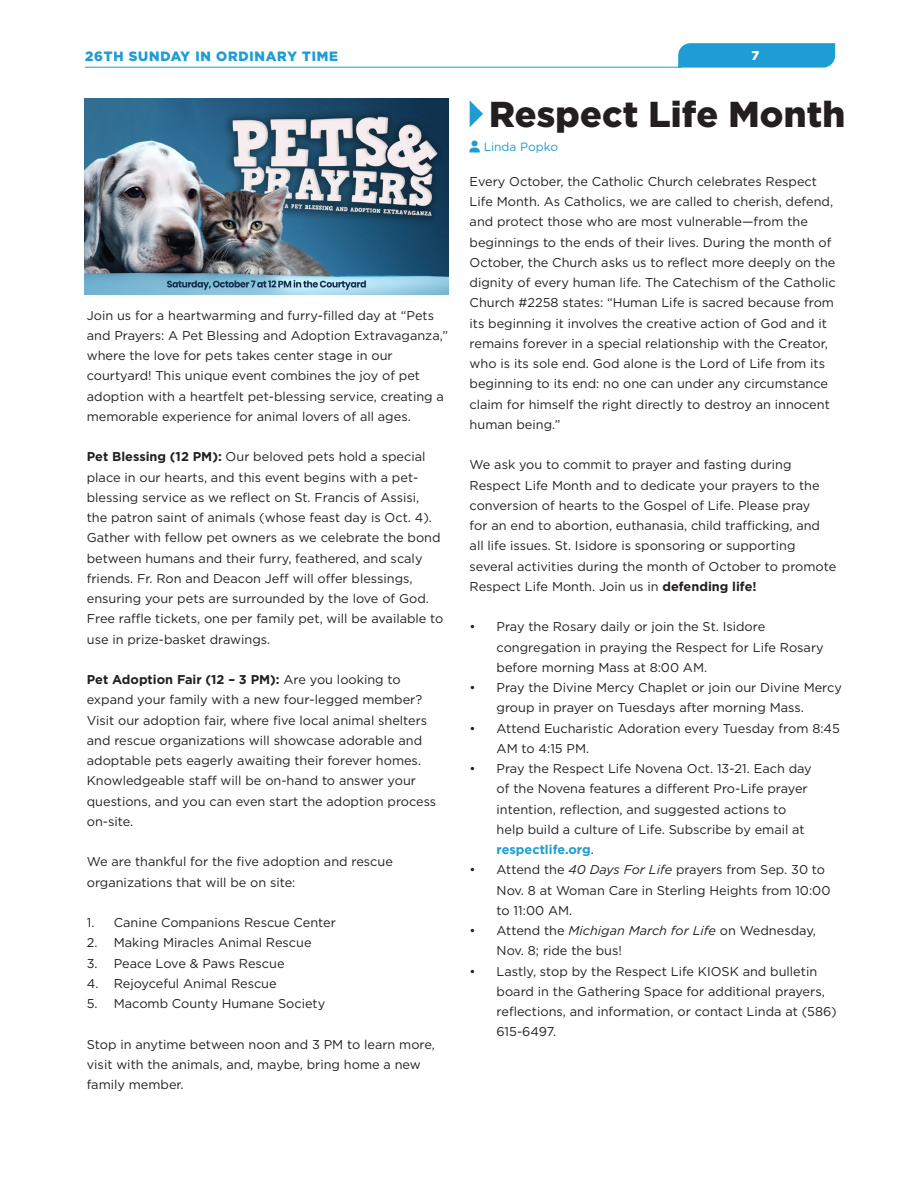
<style>
.page{position:relative;width:918px;height:1188px;background:#fff}
.page>*{position:absolute;margin:0;border:0;box-sizing:border-box;transform-origin:0 0}
.t1{font:900 36px "Gotham";letter-spacing:.005em;color:#231f20}
.t2{font:900 13.5px "Gotham";color:#1d9dd3}
.t3{font:12.75px/20.2px "Gotham";color:#231f20}
.t4{font:900 12.75px "Gotham";color:#fff}
.t5{font:12px "Gotham";color:#1d9dd3}
.s1{font-weight:700}
.s2{font-weight:700;color:#1d9dd3}
.s3{font-style:italic}
</style>
<div class="page">
<hr style="left:85px;top:67px;width:596px;height:1px;background:#1d9dd3">
<svg style="left:678px;top:43px;width:157px;height:25px;background:#26a1d4"></svg>
<img style="left:84px;top:99px;width:364px;height:195px">
<svg style="left:470px;top:101px;width:13px;height:26px"></svg>
<p class="t2" style="left:85px;top:47px;width:255px">26TH SUNDAY IN ORDINARY TIME</p>
<p class="t4" style="left:752px;top:46px;width:9px">7</p>
<p class="t3" style="left:87px;top:305px;width:363px">Join us for a heartwarming and furry-filled day at “Pets and Prayers: A Pet Blessing and Adoption Extravaganza,” where the love for pets takes center stage in our courtyard! This unique event combines the joy of pet adoption with a heartfelt pet-blessing service, creating a memorable experience for animal lovers of all ages.</p>
<p class="t3" style="left:87px;top:446px;width:358px"><span class="s1">Pet Blessing (12 PM):</span> Our beloved pets hold a special place in our hearts, and this event begins with a pet&shy;blessing service as we reflect on St. Francis of Assisi,<br>the patron saint of animals (whose feast day is Oct. 4).<br>Gather with fellow pet owners as we celebrate the bond between humans and their furry, feathered, and scaly friends. Fr. Ron and Deacon Jeff will offer blessings, ensuring your pets are surrounded by the love of God.<br>Free raffle tickets, one per family pet, will be available to use in prize-basket drawings.</p>
<p class="t3" style="left:87px;top:669px;width:351px"><span class="s1">Pet Adoption Fair (12 – 3 PM):</span> Are you looking to expand your family with a new four-legged member?<br>Visit our adoption fair, where five local animal shelters and rescue organizations will showcase adorable and adoptable pets eagerly awaiting their forever homes.<br>Knowledgeable staff will be on-hand to answer your questions, and you can even start the adoption process on-site.</p>
<p class="t3" style="left:87px;top:851px;width:308px">We are thankful for the five adoption and rescue organizations that will be on site:</p>
<p class="t3" style="left:87px;top:912px;width:251px">1. Canine Companions Rescue Center</p>
<p class="t3" style="left:87px;top:932px;width:226px">2. Making Miracles Animal Rescue</p>
<p class="t3" style="left:87px;top:953px;width:199px">3. Peace Love &amp; Paws Rescue</p>
<p class="t3" style="left:87px;top:973px;width:191px">4. Rejoyceful Animal Rescue</p>
<p class="t3" style="left:87px;top:993px;width:240px">5. Macomb County Humane Society</p>
<p class="t3" style="left:87px;top:1034px;width:350px">Stop in anytime between noon and 3 PM to learn more, visit with the animals, and, maybe, bring home a new family member.</p>
<h3 class="t1" style="left:489px;top:89px;width:358px">Respect Life Month</h3>
<p class="t5" style="left:484px;top:139px;width:76px">Linda Popko</p>
<p class="t3" style="left:470px;top:171px;width:368px">Every October, the Catholic Church celebrates Respect Life Month. As Catholics, we are called to cherish, defend, and protect those who are most vulnerable—from the beginnings to the ends of their lives. During the month of October, the Church asks us to reflect more deeply on the dignity of every human life. The Catechism of the Catholic Church #2258 states: “Human Life is sacred because from its beginning it involves the creative action of God and it remains forever in a special relationship with the Creator, who is its sole end. God alone is the Lord of Life from its beginning to its end: no one can under any circumstance claim for himself the right directly to destroy an innocent human being.”</p>
<p class="t3" style="left:470px;top:455px;width:368px">We ask you to commit to prayer and fasting during Respect Life Month and to dedicate your prayers to the conversion of hearts to the Gospel of Life. Please pray<br>for an end to abortion, euthanasia, child trafficking, and all life issues. St. Isidore is sponsoring or supporting several activities during the month of October to promote Respect Life Month. Join us in <span class="s1">defending life!</span></p>
<p class="t3" style="left:497px;top:617px;width:329px;text-indent:-27px">• Pray the Rosary daily or join the St. Isidore congregation in praying the Respect for Life Rosary before morning Mass at 8:00 AM.</p>
<p class="t3" style="left:497px;top:677px;width:347px;text-indent:-27px">• Pray the Divine Mercy Chaplet or join our Divine Mercy group in prayer on Tuesdays after morning Mass.</p>
<p class="t3" style="left:497px;top:718px;width:345px;text-indent:-27px">• Attend Eucharistic Adoration every Tuesday from 8:45<br>AM to 4:15 PM.</p>
<p class="t3" style="left:497px;top:758px;width:317px;text-indent:-27px">• Pray the Respect Life Novena Oct. 13-21. Each day of the Novena features a different Pro-Life prayer intention, reflection, and suggested actions to help build a culture of Life. Subscribe by email at <span class="s2">respectlife.org</span>.</p>
<p class="t3" style="left:497px;top:860px;width:335px;text-indent:-27px">• Attend the <span class="s3">40 Days For Life</span> prayers from Sep. 30 to<br>Nov. 8 at Woman Care in Sterling Heights from 10:00 to 11:00 AM.</p>
<p class="t3" style="left:497px;top:920px;width:321px;text-indent:-27px">• Attend the <span class="s3">Michigan March for Life</span> on Wednesday,<br>Nov. 8; ride the bus!</p>
<p class="t3" style="left:497px;top:961px;width:342px;text-indent:-27px">• Lastly, stop by the Respect Life KIOSK and bulletin board in the Gathering Space for additional prayers, reflections, and information, or contact Linda at (586)<br>615-6497.</p>
</div>
